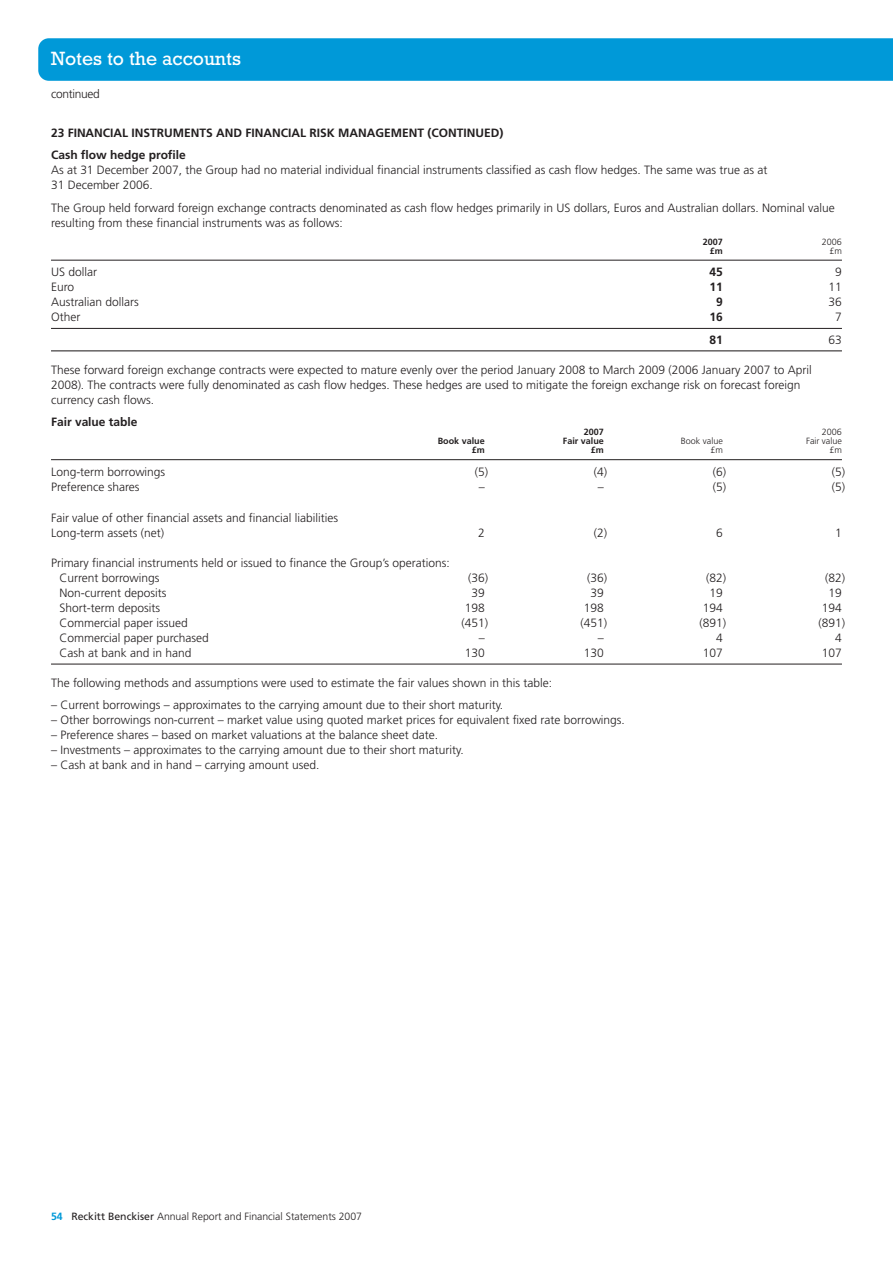
<style>
.page{position:relative;width:893px;height:1263px;background:#fff}
.page>*{position:absolute;margin:0;border:0;box-sizing:border-box;transform-origin:0 0}
.t1{font:19.5px "Rockwell";color:#fff}
.t2{font:300 12px/15px "Frutiger";color:#231f20}
.t3{font:700 12px/22.5px "Frutiger";color:#231f20}
.t4{font:300 12px "Frutiger";letter-spacing:-.025em;color:#231f20}
.t5{font:300 10.5px "Frutiger";color:#231f20}
.t6{font:700 9px "Frutiger";color:#231f20}
.t7{font:300 9px "Frutiger";color:#231f20}
.s1{font-weight:700;color:#0099d8}
.s2{font-weight:400}
</style>
<div class="page">
<div style="left:38px;top:38px;width:855px;height:43px;background:#0099d8"></div>
<hr style="left:51px;top:260px;width:791px;height:1px;background:#231f20">
<hr style="left:51px;top:328px;width:791px;height:1px;background:#231f20">
<hr style="left:51px;top:350px;width:791px;height:1px;background:#231f20">
<hr style="left:51px;top:459px;width:791px;height:1px;background:#231f20">
<hr style="left:51px;top:664px;width:791px;height:1px;background:#231f20">
<h1 class="t1" style="left:51px;top:46px;width:191px">Notes to the accounts</h1>
<p class="t4" style="left:51px;top:89px;width:50px">continued</p>
<p class="t3" style="left:51px;top:122px;width:454px">23 FINANCIAL INSTRUMENTS AND FINANCIAL RISK MANAGEMENT (CONTINUED)<br>Cash flow hedge profile</p>
<p class="t2" style="left:51px;top:163px;width:718px">As at 31 December 2007, the Group had no material individual financial instruments classified as cash flow hedges. The same was true as at<br>31 December 2006.</p>
<p class="t2" style="left:51px;top:201px;width:785px">The Group held forward foreign exchange contracts denominated as cash flow hedges primarily in US dollars, Euros and Australian dollars. Nominal value resulting from these financial instruments was as follows:</p>
<p class="t6" style="left:703px;top:238px;width:21px">2007</p>
<p class="t7" style="left:822px;top:238px;width:21px">2006</p>
<p class="t6" style="left:710px;top:247px;width:14px">£m</p>
<p class="t7" style="left:829px;top:247px;width:14px">£m</p>
<p class="t2" style="left:51px;top:265px;width:47px">US dollar</p>
<p class="t3" style="left:710px;top:262px;width:15px">45</p>
<p class="t2" style="left:835px;top:265px;width:8px">9</p>
<p class="t2" style="left:51px;top:280px;width:25px">Euro</p>
<p class="t3" style="left:710px;top:277px;width:15px">11</p>
<p class="t2" style="left:829px;top:280px;width:15px">11</p>
<p class="t2" style="left:51px;top:295px;width:89px">Australian dollars</p>
<p class="t3" style="left:716px;top:292px;width:8px">9</p>
<p class="t2" style="left:829px;top:295px;width:15px">36</p>
<p class="t2" style="left:51px;top:310px;width:31px">Other</p>
<p class="t3" style="left:710px;top:307px;width:15px">16</p>
<p class="t2" style="left:835px;top:310px;width:8px">7</p>
<p class="t3" style="left:710px;top:329px;width:15px">81</p>
<p class="t2" style="left:829px;top:333px;width:15px">63</p>
<p class="t2" style="left:51px;top:363px;width:762px">These forward foreign exchange contracts were expected to mature evenly over the period January 2008 to March 2009 (2006 January 2007 to April<br>2008). The contracts were fully denominated as cash flow hedges. These hedges are used to mitigate the foreign exchange risk on forecast foreign currency cash flows.</p>
<p class="t3" style="left:51px;top:412px;width:88px">Fair value table</p>
<p class="t6" style="left:584px;top:428px;width:21px">2007</p>
<p class="t7" style="left:822px;top:428px;width:21px">2006</p>
<p class="t6" style="left:438px;top:437px;width:48px">Book value</p>
<p class="t6" style="left:563px;top:437px;width:42px">Fair value</p>
<p class="t7" style="left:681px;top:437px;width:43px">Book value</p>
<p class="t7" style="left:806px;top:437px;width:37px">Fair value</p>
<p class="t6" style="left:472px;top:446px;width:14px">£m</p>
<p class="t6" style="left:591px;top:446px;width:14px">£m</p>
<p class="t7" style="left:710px;top:446px;width:14px">£m</p>
<p class="t7" style="left:829px;top:446px;width:14px">£m</p>
<p class="t2" style="left:51px;top:465px;width:116px">Long-term borrowings</p>
<p class="t2" style="left:475px;top:465px;width:15px">(5)</p>
<p class="t2" style="left:594px;top:465px;width:15px">(4)</p>
<p class="t2" style="left:713px;top:465px;width:15px">(6)</p>
<p class="t2" style="left:832px;top:465px;width:15px">(5)</p>
<p class="t2" style="left:51px;top:480px;width:90px">Preference shares</p>
<p class="t2" style="left:479px;top:480px;width:7px">–</p>
<p class="t2" style="left:598px;top:480px;width:7px">–</p>
<p class="t2" style="left:713px;top:480px;width:15px">(5)</p>
<p class="t2" style="left:832px;top:480px;width:15px">(5)</p>
<p class="t2" style="left:51px;top:511px;width:289px">Fair value of other financial assets and financial liabilities<br>Long-term assets (net)</p>
<p class="t2" style="left:478px;top:526px;width:8px">2</p>
<p class="t2" style="left:594px;top:526px;width:15px">(2)</p>
<p class="t2" style="left:716px;top:526px;width:8px">6</p>
<p class="t2" style="left:835px;top:526px;width:8px">1</p>
<p class="t2" style="left:60px;top:556px;width:392px;text-indent:-9px">Primary financial instruments held or issued to finance the Group’s operations:<br>Current borrowings</p>
<p class="t2" style="left:468px;top:571px;width:21px">(36)</p>
<p class="t2" style="left:587px;top:571px;width:21px">(36)</p>
<p class="t2" style="left:706px;top:571px;width:21px">(82)</p>
<p class="t2" style="left:825px;top:571px;width:21px">(82)</p>
<p class="t2" style="left:60px;top:586px;width:108px">Non-current deposits</p>
<p class="t2" style="left:471px;top:586px;width:15px">39</p>
<p class="t2" style="left:590px;top:586px;width:15px">39</p>
<p class="t2" style="left:710px;top:586px;width:15px">19</p>
<p class="t2" style="left:829px;top:586px;width:15px">19</p>
<p class="t2" style="left:60px;top:601px;width:102px">Short-term deposits</p>
<p class="t2" style="left:465px;top:601px;width:21px">198</p>
<p class="t2" style="left:584px;top:601px;width:21px">198</p>
<p class="t2" style="left:703px;top:601px;width:21px">194</p>
<p class="t2" style="left:822px;top:601px;width:21px">194</p>
<p class="t2" style="left:60px;top:616px;width:130px">Commercial paper issued</p>
<p class="t2" style="left:461px;top:616px;width:28px">(451)</p>
<p class="t2" style="left:580px;top:616px;width:28px">(451)</p>
<p class="t2" style="left:700px;top:616px;width:28px">(891)</p>
<p class="t2" style="left:819px;top:616px;width:28px">(891)</p>
<p class="t2" style="left:60px;top:631px;width:151px">Commercial paper purchased</p>
<p class="t2" style="left:479px;top:631px;width:7px">–</p>
<p class="t2" style="left:598px;top:631px;width:7px">–</p>
<p class="t2" style="left:716px;top:631px;width:8px">4</p>
<p class="t2" style="left:835px;top:631px;width:8px">4</p>
<p class="t2" style="left:60px;top:646px;width:133px">Cash at bank and in hand</p>
<p class="t2" style="left:465px;top:646px;width:21px">130</p>
<p class="t2" style="left:584px;top:646px;width:21px">130</p>
<p class="t2" style="left:703px;top:646px;width:21px">107</p>
<p class="t2" style="left:822px;top:646px;width:21px">107</p>
<p class="t2" style="left:51px;top:676px;width:503px">The following methods and assumptions were used to estimate the fair values shown in this table:</p>
<p class="t2" style="left:51px;top:698px;width:454px">– Current borrowings – approximates to the carrying amount due to their short maturity.</p>
<p class="t2" style="left:51px;top:713px;width:575px">– Other borrowings non-current – market value using quoted market prices for equivalent fixed rate borrowings.</p>
<p class="t2" style="left:51px;top:728px;width:388px">– Preference shares – based on market valuations at the balance sheet date.</p>
<p class="t2" style="left:51px;top:743px;width:414px">– Investments – approximates to the carrying amount due to their short maturity.</p>
<p class="t2" style="left:51px;top:758px;width:270px">– Cash at bank and in hand – carrying amount used.</p>
<p class="t5" style="left:51px;top:1212px;width:313px"><span class="s1">54</span> <span class="s2">Reckitt Benckiser</span> Annual Report and Financial Statements 2007</p>
</div>
